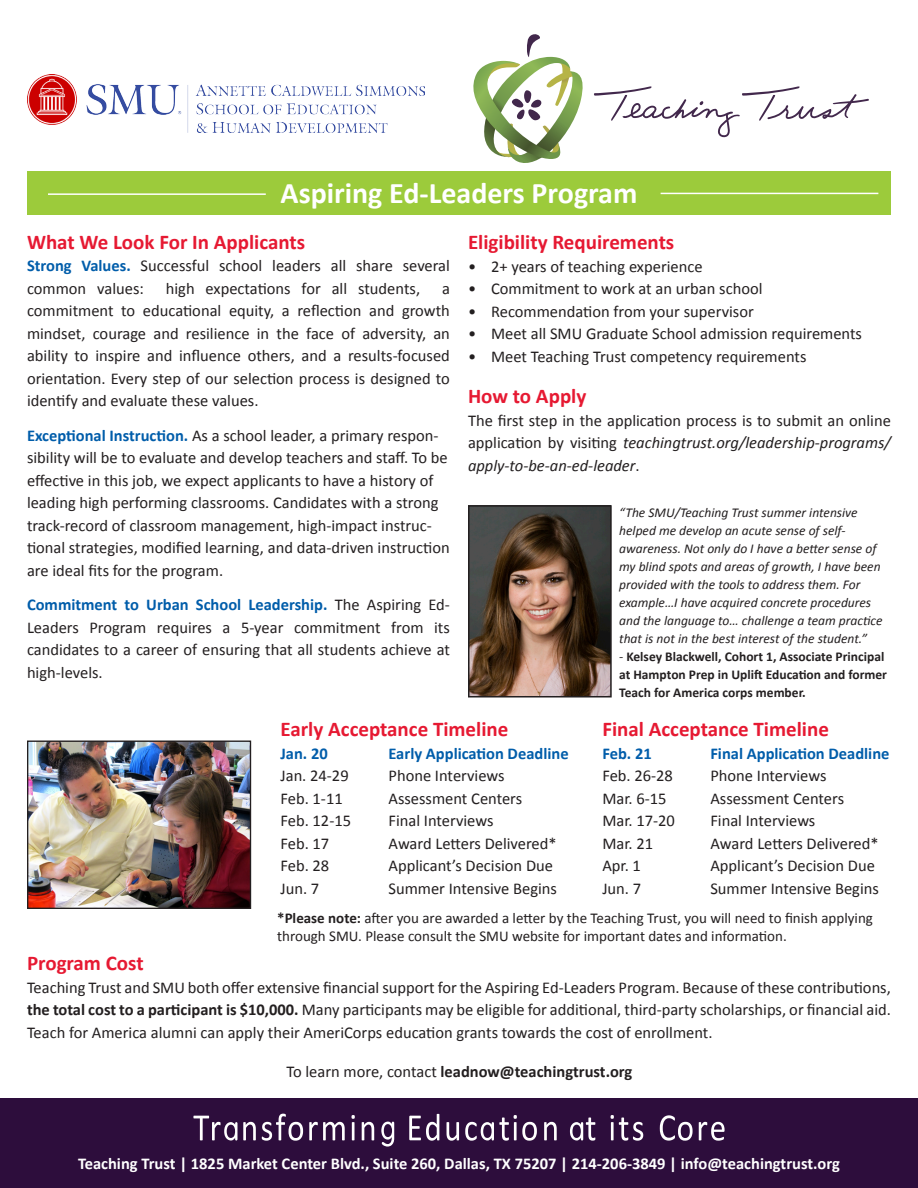
<style>
.page{position:relative;width:918px;height:1188px;background:#fff}
.page>*{position:absolute;margin:0;border:0;box-sizing:border-box;transform-origin:0 0}
.t1{font:700 30px "Calibri";color:#fff}
.t2{font:700 21px "Calibri";color:#e61932}
.t3{font:16.5px/22.5px "Calibri";color:#231f20;text-align:justify}
.t4{font:700 16.5px "Calibri";color:#fff}
.t5{font:700 16.5px "Calibri";color:#015daa}
.t6{font:700 16.5px "Calibri";color:#231f20}
.t7{font:15px/18px "Calibri";color:#231f20}
.t8{font:italic 13.5px/18px "Calibri";color:#231f20}
.t9{font:700 13.5px/18px "Calibri";color:#231f20}
.s1{font-weight:700;color:#015daa}
.s2{font-style:italic}
.s3{font-weight:400;font-style:italic}
.s4{font-weight:700}
.s5{font-weight:400}
</style>
<div class="page">
<div style="left:0;top:1098px;width:918px;height:90px;background:#2d0d3c"></div>
<svg style="left:381px;top:1122px;width:13px;height:25px"></svg>
<svg style="left:193px;top:1116px;width:44px;height:25px"></svg>
<svg style="left:243px;top:1122px;width:13px;height:18px"></svg>
<svg style="left:262px;top:1114px;width:41px;height:27px"></svg>
<svg style="left:309px;top:1122px;width:36px;height:18px"></svg>
<svg style="left:352px;top:1115px;width:3px;height:25px"></svg>
<svg style="left:362px;top:1122px;width:12px;height:18px"></svg>
<svg style="left:409px;top:1114px;width:30px;height:27px"></svg>
<svg style="left:447px;top:1122px;width:12px;height:19px"></svg>
<svg style="left:544px;top:1122px;width:13px;height:18px"></svg>
<svg style="left:570px;top:1118px;width:25px;height:23px"></svg>
<svg style="left:465px;top:1115px;width:72px;height:26px"></svg>
<svg style="left:611px;top:1115px;width:32px;height:26px"></svg>
<svg style="left:660px;top:1115px;width:33px;height:26px"></svg>
<svg style="left:699px;top:1122px;width:26px;height:19px"></svg>
<div style="left:27px;top:171px;width:864px;height:44px;background:#9ccb3b"></div>
<hr style="left:48px;top:193px;width:218px;height:2px;background:#fff">
<hr style="left:661px;top:193px;width:217px;height:1px;background:#fff">
<svg style="left:473px;top:34px;width:110px;height:129px"></svg>
<svg style="left:594px;top:86px;width:275px;height:51px"></svg>
<img style="left:27px;top:74px;width:398px;height:58px">
<img style="left:471px;top:508px;width:138px;height:187px">
<div style="left:468px;top:505px;width:144px;height:193px;border:2px solid #231f20"></div>
<img style="left:29px;top:743px;width:220px;height:164px">
<div style="left:27px;top:741px;width:224px;height:168px;border:1px solid #231f20"></div>
<p class="t1" style="left:281px;top:174px;width:358px">Aspiring Ed-Leaders Program</p>
<p class="t2" style="left:468px;top:229px;width:208px">Eligibility Requirements</p>
<p class="t3" style="left:468px;top:255px;width:236px">• 2+ years of teaching experience</p>
<p class="t3" style="left:468px;top:277px;width:296px">• Commitment to work at an urban school</p>
<p class="t3" style="left:468px;top:300px;width:287px">• Recommendation from your supervisor</p>
<p class="t3" style="left:468px;top:322px;width:396px">• Meet all SMU Graduate School admission requirements</p>
<p class="t3" style="left:468px;top:345px;width:340px">• Meet Teaching Trust competency requirements</p>
<p class="t2" style="left:27px;top:228px;width:280px">What We Look For In Applicants</p>
<p class="t3" style="left:27px;top:254px;width:424px"><span class="s1">Strong Values.</span> Successful school leaders all share several common values:</p>
<p class="t3" style="left:166px;top:277px;width:256px">high expectations for all students,</p>
<p class="t3" style="left:27px;top:277px;width:425px;text-indent:415px">a commitment to educational equity, a reflection and growth mindset, courage and resilience in the face of adversity, an ability to inspire and influence others, and a results-focused orientation. Every step of our selection process is designed to identify and evaluate these values.</p>
<p class="t3" style="left:27px;top:424px;width:424px;text-align:left"><span class="s1">Exceptional Instruction.</span> As a school leader, a primary respon&shy;sibility will be to evaluate and develop teachers and staff. To be effective in this job, we expect applicants to have a history of leading high performing classrooms. Candidates with a strong track-record of classroom management, high-impact instruc&shy;tional strategies, modified learning, and data-driven instruction are ideal fits for the program.</p>
<p class="t3" style="left:27px;top:593px;width:424px"><span class="s1">Commitment to Urban School Leadership.</span> The Aspiring Ed-Leaders Program requires a 5-year commitment from its candidates to a career of ensuring that all students achieve at high-levels.</p>
<p class="t2" style="left:468px;top:383px;width:120px">How to Apply</p>
<p class="t3" style="left:468px;top:409px;width:424px">The first step in the application process is to submit an online application by visiting <span class="s2">teachingtrust.org/leadership-programs/ apply-to-be-an-ed-leader</span>.</p>
<p class="t8" style="left:619px;top:503px;width:265px">“The SMU/Teaching Trust summer intensive helped me develop an acute sense of self&shy;awareness. Not only do I have a better sense of my blind spots and areas of growth, I have been provided with the tools to address them. For example…I have acquired concrete procedures and the language to… challenge a team practice that is not in the best interest of the student.”</p>
<p class="t9" style="left:619px;top:647px;width:269px"><span class="s3">-</span> Kelsey Blackwell, Cohort 1, Associate Principal at Hampton Prep in Uplift Education and former<br>Teach for America corps member.</p>
<p class="t2" style="left:280px;top:716px;width:229px">Early Acceptance Timeline</p>
<p class="t5" style="left:280px;top:743px;width:49px">Jan. 20</p>
<p class="t5" style="left:388px;top:743px;width:182px">Early Application Deadline</p>
<p class="t3" style="left:280px;top:764px;width:70px">Jan. 24-29</p>
<p class="t3" style="left:388px;top:764px;width:118px">Phone Interviews</p>
<p class="t3" style="left:280px;top:787px;width:64px">Feb. 1-11</p>
<p class="t3" style="left:388px;top:787px;width:135px">Assessment Centers</p>
<p class="t3" style="left:280px;top:809px;width:72px">Feb. 12-15</p>
<p class="t3" style="left:388px;top:809px;width:107px">Final Interviews</p>
<p class="t3" style="left:280px;top:832px;width:50px">Feb. 17</p>
<p class="t3" style="left:388px;top:832px;width:170px">Award Letters Delivered*</p>
<p class="t3" style="left:280px;top:854px;width:50px">Feb. 28</p>
<p class="t3" style="left:388px;top:854px;width:166px">Applicant’s Decision Due</p>
<p class="t3" style="left:280px;top:877px;width:40px">Jun. 7</p>
<p class="t3" style="left:388px;top:877px;width:170px">Summer Intensive Begins</p>
<p class="t2" style="left:602px;top:716px;width:228px">Final Acceptance Timeline</p>
<p class="t5" style="left:602px;top:743px;width:51px">Feb. 21</p>
<p class="t5" style="left:710px;top:743px;width:181px">Final Application Deadline</p>
<p class="t3" style="left:602px;top:764px;width:72px">Feb. 26-28</p>
<p class="t3" style="left:710px;top:764px;width:118px">Phone Interviews</p>
<p class="t3" style="left:602px;top:787px;width:66px">Mar. 6-15</p>
<p class="t3" style="left:710px;top:787px;width:135px">Assessment Centers</p>
<p class="t3" style="left:602px;top:809px;width:74px">Mar. 17-20</p>
<p class="t3" style="left:710px;top:809px;width:107px">Final Interviews</p>
<p class="t3" style="left:602px;top:832px;width:52px">Mar. 21</p>
<p class="t3" style="left:710px;top:832px;width:170px">Award Letters Delivered*</p>
<p class="t3" style="left:602px;top:854px;width:40px">Apr. 1</p>
<p class="t3" style="left:710px;top:854px;width:166px">Applicant’s Decision Due</p>
<p class="t3" style="left:602px;top:877px;width:40px">Jun. 7</p>
<p class="t3" style="left:710px;top:877px;width:170px">Summer Intensive Begins</p>
<p class="t7" style="left:277px;top:909px;width:597px"><span class="s4">*Please note:</span> after you are awarded a letter by the Teaching Trust, you will need to finish applying through SMU. Please consult the SMU website for important dates and information.</p>
<p class="t2" style="left:27px;top:950px;width:118px">Program Cost</p>
<p class="t3" style="left:27px;top:976px;width:865px">Teaching Trust and SMU both offer extensive financial support for the Aspiring Ed-Leaders Program. Because of these contributions, <span class="s4">the total cost to a participant is $10,000.</span> Many participants may be eligible for additional, third-party scholarships, or financial aid.<br>Teach for America alumni can apply their AmeriCorps education grants towards the cost of enrollment.</p>
<p class="t6" style="left:287px;top:1061px;width:347px"><span class="s5">To learn more, contact</span> leadnow@teachingtrust.org</p>
<p class="t4" style="left:78px;top:1153px;width:763px">Teaching Trust | 1825 Market Center Blvd., Suite 260, Dallas, TX 75207 | 214-206-3849 | info@teachingtrust.org</p>
</div>
